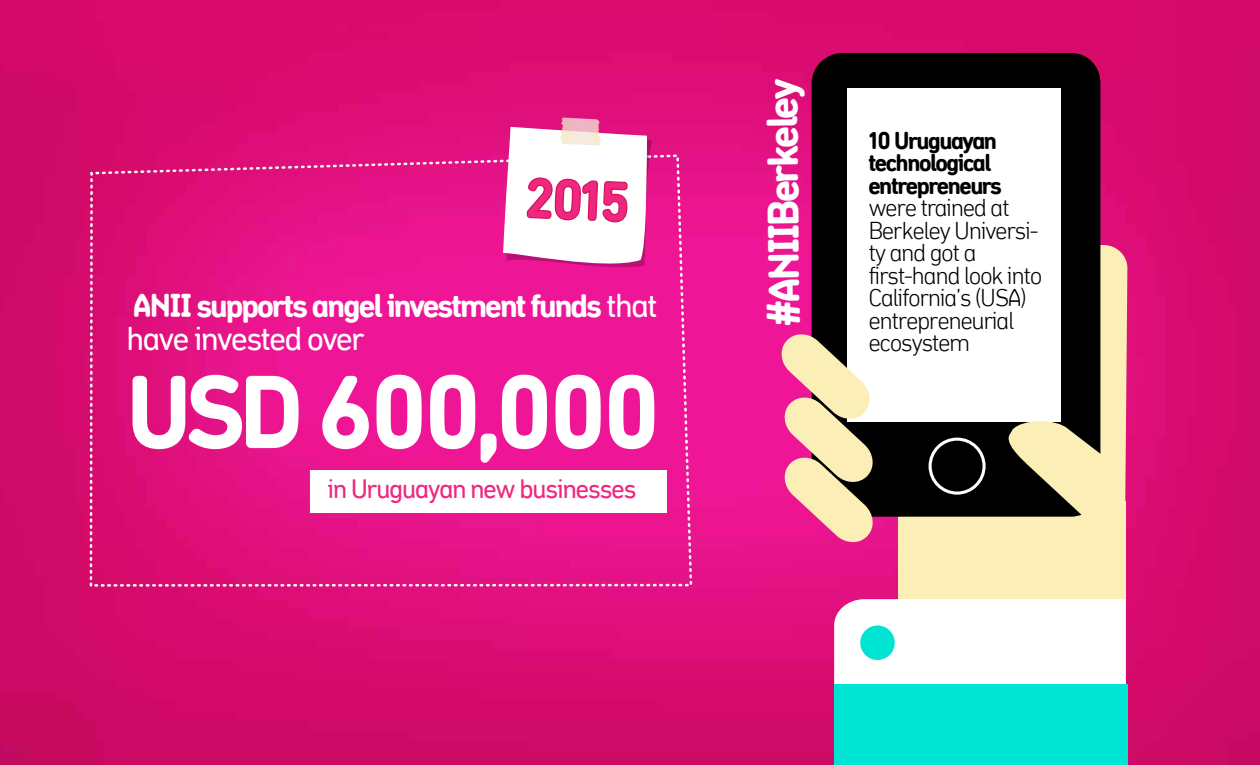
<style>
.page{position:relative;width:1260px;height:765px;background:#fff}
.page>*{position:absolute;margin:0;border:0;box-sizing:border-box;transform-origin:0 0}
.t1{font:700 106.25px "Aniifont";letter-spacing:-.06em;color:#fff}
.t2{font:700 57.62px "Aniifont";color:#ef2780}
.t3{font:700 44.88px "Aniifont";color:#fff}
.t4{font:700 33.75px "Aniifont";letter-spacing:-.06em;color:#fff}
.t5{font:33.75px "aniifont";letter-spacing:-.06em;color:#fff}
.t6{font:27.25px "aniifont";letter-spacing:-.06em;color:#ef2780}
.t7{font:100 25px/22.5px "Aniifont";letter-spacing:-.06em;color:#000}
.t8{font:700 25px/22.5px "Aniifont";letter-spacing:-.06em;color:#000}
.s1{font-family:"aniifont";font-weight:400}
</style>
<div class="page">
<img style="left:0;top:0;width:1260px;height:765px">
<svg style="left:88px;top:153px;width:606px;height:435px;background:#e61589"></svg>
<svg style="left:503px;top:118px;width:149px;height:164px"></svg>
<div style="left:898px;top:502px;width:227px;height:207px;background:#fbefb7"></div>
<div style="left:812px;top:53px;width:288px;height:464px;background:#000;border-radius:31px"></div>
<div style="left:847px;top:88px;width:213px;height:334px;background:#fff"></div>
<div style="left:929px;top:438px;width:57px;height:57px;border:3px solid #fff;border-radius:50%"></div>
<svg style="left:779px;top:332px;width:96px;height:212px"></svg>
<svg style="left:1003px;top:245px;width:127px;height:380px"></svg>
<div style="left:834px;top:599px;width:291px;height:85px;background:#fff"></div>
<div style="left:834px;top:684px;width:294px;height:81px;background:#00e4d3"></div>
<div style="left:860px;top:625px;width:35px;height:35px;background:#00e4d3;border-radius:50%"></div>
<div style="left:310px;top:470px;width:357px;height:43px;background:#fff"></div>
<h2 class="t2" style="left:526px;top:162px;width:109px;rotate:3deg">2015</h2>
<h3 class="t4" style="left:132px;top:285px;width:527px">ANII supports angel investment funds <span class="s1">that</span></h3>
<h3 class="t5" style="left:126px;top:319px;width:240px">have invested over</h3>
<h1 class="t1" style="left:126px;top:346px;width:537px">USD 600,000</h1>
<p class="t6" style="left:327px;top:473px;width:311px">in Uruguayan new businesses</p>
<h3 class="t3" style="left:758px;top:327px;width:249px;rotate:-91deg">#ANIIBerkeley</h3>
<p class="t8" style="left:868px;top:129px;width:135px">10 Uruguayan technological entrepreneurs</p>
<p class="t7" style="left:868px;top:196px;width:176px">were trained at<br>Berkeley Universi&shy;ty and got a first-hand look into<br>California’s (USA) entrepreneurial ecosystem</p>
</div>
